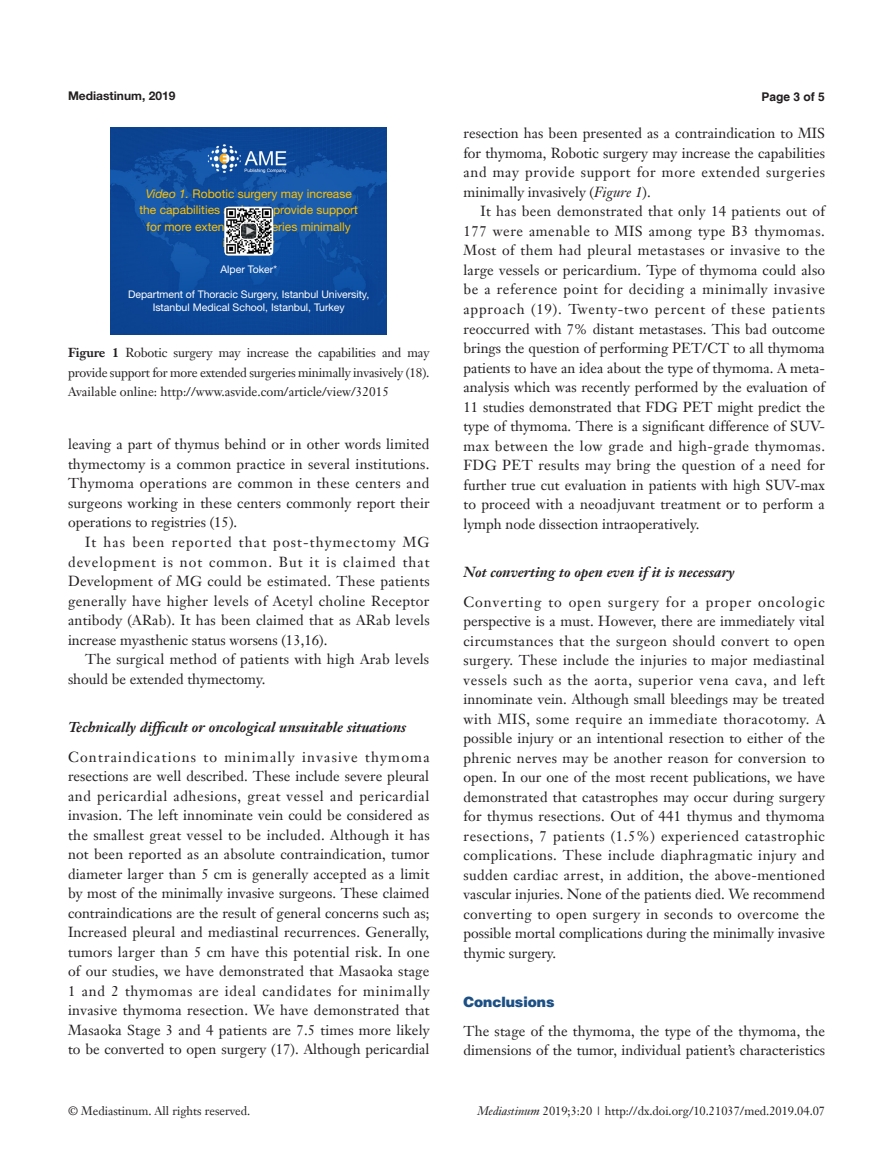
<style>
.page{position:relative;width:893px;height:1170px;background:#fff}
.page>*{position:absolute;margin:0;border:0;box-sizing:border-box;transform-origin:0 0}
.t1{font:14.25px/19.5px "Janson Text LT";color:#231f20;text-align:justify}
.t2{font:italic 700 14.25px "Janson Text LT";color:#231f20}
.t3{font:900 14.25px "Helvetica";color:#1c5085}
.二级标题下沉{font:12.75px/19.5px "Janson Text LT";letter-spacing:-.015em;color:#231f20}
.t4{font:12px/16.5px "Helvetica Neue LT Pro";color:#ffc000;text-align:center}
.t5{font:12px "Janson Text LT";color:#231f20}
.t6{font:700 12px "Helvetica Neue LT Pro";color:#231f20}
.t7{font:700 12px "Helvetica";color:#231f20}
.t8{font:11.55px "Times New Roman";color:#fff}
.t9{font:10.5px/12.5px "Helvetica Neue LT Pro";letter-spacing:-.005em;color:#fff;text-align:center}
.s1{font-style:italic}
.s2{font-weight:700}
</style>
<div class="page">
<img style="left:111px;top:128px;width:276px;height:206px">
<svg style="left:224px;top:207px;width:49px;height:48px"></svg>
<img style="left:225px;top:208px;width:47px;height:46px">
<svg style="left:240px;top:223px;width:17px;height:16px"></svg>
<div style="left:240px;top:223px;width:17px;height:16px;border:1px solid #fff;border-radius:4px"></div>
<p class="t6" style="left:68px;top:88px;width:109px">Mediastinum, 2019</p>
<p class="t7" style="left:762px;top:89px;width:65px">Page 3 of 5</p>
<p class="t4" style="left:139px;top:185px;width:220px"><span class="s1">Video 1.</span> Robotic surgery may increase the capabilities and may provide support for more extended surgeries minimally</p>
<p class="t9" style="left:220px;top:263px;width:58px">Alper Toker*</p>
<p class="t9" style="left:128px;top:288px;width:243px">Department of Thoracic Surgery, Istanbul University,<br>Istanbul Medical School, Istanbul, Turkey</p>
<p class="t8" style="left:259px;top:225px;width:13px;rotate:90deg">▲</p>
<p class="二级标题下沉" style="left:68px;top:343px;width:363px"><span class="s2">Figure 1</span> Robotic surgery may increase the capabilities and may provide support for more extended surgeries minimally invasively (18).</p>
<p class="二级标题下沉" style="left:68px;top:382px;width:322px">Available online: http://www.asvide.com/article/view/32015</p>
<p class="t1" style="left:68px;top:434px;width:363px">leaving a part of thymus behind or in other words limited thymectomy is a common practice in several institutions.<br>Thymoma operations are common in these centers and surgeons working in these centers commonly report their operations to registries (15).</p>
<p class="t1" style="left:68px;top:532px;width:363px;text-indent:17px">It has been reported that post-thymectomy MG development is not common. But it is claimed that Development of MG could be estimated. These patients generally have higher levels of Acetyl choline Receptor antibody (ARab). It has been claimed that as ARab levels increase myasthenic status worsens (13,16).</p>
<p class="t1" style="left:68px;top:649px;width:363px;text-indent:17px">The surgical method of patients with high Arab levels should be extended thymectomy.</p>
<p class="t2" style="left:68px;top:718px;width:340px">Technically difficult or oncological unsuitable situations</p>
<p class="t1" style="left:68px;top:746px;width:363px">Contraindications to minimally invasive thymoma resections are well described. These include severe pleural and pericardial adhesions, great vessel and pericardial invasion. The left innominate vein could be considered as the smallest great vessel to be included. Although it has not been reported as an absolute contraindication, tumor diameter larger than 5 cm is generally accepted as a limit by most of the minimally invasive surgeons. These claimed contraindications are the result of general concerns such as; Increased pleural and mediastinal recurrences. Generally, tumors larger than 5 cm have this potential risk. In one of our studies, we have demonstrated that Masaoka stage 1 and 2 thymomas are ideal candidates for minimally invasive thymoma resection. We have demonstrated that Masaoka Stage 3 and 4 patients are 7.5 times more likely to be converted to open surgery (17). Although pericardial</p>
<p class="t1" style="left:463px;top:124px;width:363px">resection has been presented as a contraindication to MIS for thymoma, Robotic surgery may increase the capabilities and may provide support for more extended surgeries minimally invasively (<span class="s1">Figure 1</span>).</p>
<p class="t1" style="left:463px;top:202px;width:363px;text-indent:17px">It has been demonstrated that only 14 patients out of 177 were amenable to MIS among type B3 thymomas.<br>Most of them had pleural metastases or invasive to the large vessels or pericardium. Type of thymoma could also be a reference point for deciding a minimally invasive approach (19). Twenty-two percent of these patients reoccurred with 7% distant metastases. This bad outcome brings the question of performing PET/CT to all thymoma patients to have an idea about the type of thymoma. A meta&shy;analysis which was recently performed by the evaluation of 11 studies demonstrated that FDG PET might predict the type of thymoma. There is a significant difference of SUV&shy;max between the low grade and high-grade thymomas.<br>FDG PET results may bring the question of a need for further true cut evaluation in patients with high SUV-max to proceed with a neoadjuvant treatment or to perform a lymph node dissection intraoperatively.</p>
<p class="t2" style="left:463px;top:563px;width:273px">Not converting to open even if it is necessary</p>
<p class="t1" style="left:463px;top:592px;width:363px">Converting to open surgery for a proper oncologic perspective is a must. However, there are immediately vital circumstances that the surgeon should convert to open surgery. These include the injuries to major mediastinal vessels such as the aorta, superior vena cava, and left innominate vein. Although small bleedings may be treated with MIS, some require an immediate thoracotomy. A possible injury or an intentional resection to either of the phrenic nerves may be another reason for conversion to open. In our one of the most recent publications, we have demonstrated that catastrophes may occur during surgery for thymus resections. Out of 441 thymus and thymoma resections, 7 patients (1.5%) experienced catastrophic complications. These include diaphragmatic injury and sudden cardiac arrest, in addition, the above-mentioned vascular injuries. None of the patients died. We recommend converting to open surgery in seconds to overcome the possible mortal complications during the minimally invasive thymic surgery.</p>
<p class="t3" style="left:463px;top:992px;width:92px">Conclusions</p>
<p class="t1" style="left:463px;top:1021px;width:363px">The stage of the thymoma, the type of the thymoma, the dimensions of the tumor, individual patient’s characteristics</p>
<p class="t5" style="left:68px;top:1103px;width:184px">© Mediastinum. All rights reserved.</p>
<p class="t5" style="left:477px;top:1103px;width:349px"><span class="s1">Mediastinum</span> 2019;3:20 | http://dx.doi.org/10.21037/med.2019.04.07</p>
</div>
